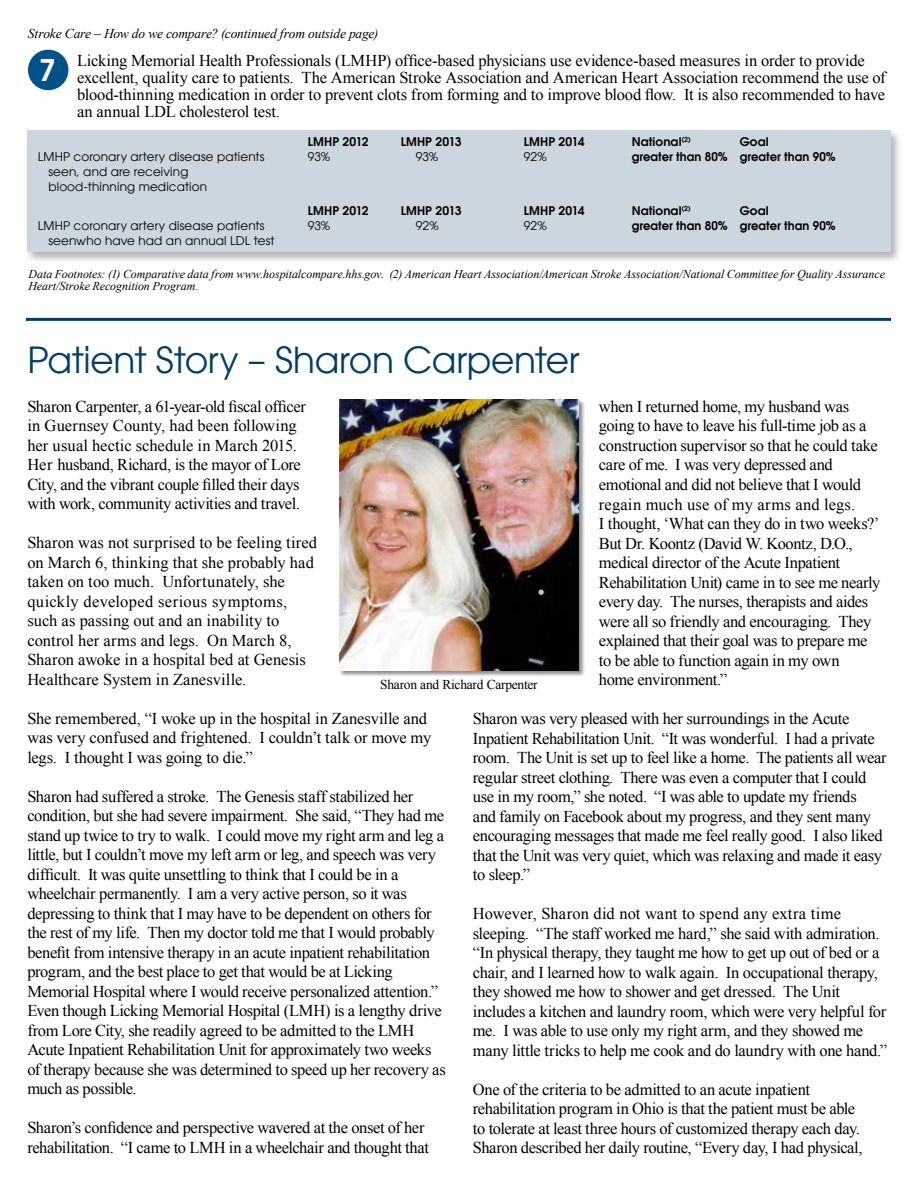
<style>
.page{position:relative;width:918px;height:1188px;background:#fff}
.page>*{position:absolute;margin:0;border:0;box-sizing:border-box;transform-origin:0 0}
.t1{font:36px "Avant Garde";letter-spacing:-.01em;color:#003e69}
.t2{font:600 30px "Avant Garde";color:#fff}
.t3{font:16.5px/19.5px "Times New Roman";letter-spacing:-.02em;color:#000}
.t4{font:16.5px/19.5px "Times New Roman";letter-spacing:.005em;color:#000}
.t5{font:italic 13.5px "Times New Roman";letter-spacing:-.015em;color:#000}
.t6{font:13.5px "Times New Roman";letter-spacing:-.02em;color:#000}
.t7{font:italic 12px/12px "Times New Roman";letter-spacing:-.005em;color:#000}
.t8{font:12px/15px "Avant Garde";letter-spacing:.015em;color:#000}
.t9{font:600 12px "Avant Garde";letter-spacing:.01em;color:#000}
.t10{font:600 12px "Avant Garde";letter-spacing:.01em;color:#000;scale:.96 1}
.s1{font-style:normal}
</style>
<div class="page">
<div style="left:339px;top:399px;width:246px;height:279px;background:#000;opacity:.45"></div>
<img style="left:339px;top:400px;width:240px;height:271px">
<hr style="left:26px;top:318px;width:865px;height:3px;background:#003e69">
<div style="left:25px;top:128px;width:878px;height:136px;background:#000;opacity:.3"></div>
<div style="left:27px;top:131px;width:864px;height:121px;background:#cbd6df"></div>
<div style="left:28px;top:50px;width:40px;height:40px;background:#005288;border-radius:50%"></div>
<p class="t5" style="left:28px;top:24px;width:352px">Stroke Care <span class="s1">–</span> How do we compare? (continued from outside page)</p>
<p class="t3" style="left:77px;top:51px;width:810px;line-height:17.2px">Licking Memorial Health Professionals (LMHP) office-based physicians use evidence-based measures in order to provide excellent, quality care to patients. The American Stroke Association and American Heart Association recommend the use of blood-thinning medication in order to prevent clots from forming and to improve blood flow. It is also recommended to have an annual LDL cholesterol test.</p>
<p class="t9" style="left:308px;top:134px;width:62px">LMHP 2012</p>
<p class="t9" style="left:401px;top:134px;width:62px">LMHP 2013</p>
<p class="t9" style="left:524px;top:134px;width:62px">LMHP 2014</p>
<p class="t9" style="left:632px;top:134px;width:61px">National<sup>(2)</sup></p>
<p class="t9" style="left:740px;top:134px;width:30px">Goal</p>
<p class="t8" style="left:38px;top:150px;width:228px">LMHP coronary artery disease patients</p>
<p class="t8" style="left:308px;top:150px;width:24px">93%</p>
<p class="t8" style="left:416px;top:150px;width:24px">93%</p>
<p class="t8" style="left:524px;top:150px;width:24px">92%</p>
<p class="t10" style="left:632px;top:149px;width:214px">greater than 80% greater than 90%</p>
<p class="t8" style="left:48px;top:165px;width:160px">seen, and are receiving blood-thinning medication</p>
<p class="t9" style="left:308px;top:203px;width:62px">LMHP 2012</p>
<p class="t9" style="left:401px;top:203px;width:62px">LMHP 2013</p>
<p class="t9" style="left:524px;top:203px;width:62px">LMHP 2014</p>
<p class="t9" style="left:632px;top:203px;width:61px">National<sup>(2)</sup></p>
<p class="t9" style="left:740px;top:203px;width:30px">Goal</p>
<p class="t8" style="left:38px;top:219px;width:228px">LMHP coronary artery disease patients</p>
<p class="t8" style="left:308px;top:219px;width:24px">93%</p>
<p class="t8" style="left:416px;top:219px;width:24px">92%</p>
<p class="t8" style="left:524px;top:219px;width:24px">92%</p>
<p class="t10" style="left:632px;top:218px;width:214px">greater than 80% greater than 90%</p>
<p class="t8" style="left:48px;top:234px;width:228px">seenwho have had an annual LDL test</p>
<p class="t7" style="left:29px;top:268px;width:858px">Data Footnotes: (1) Comparative data from www.hospitalcompare.hhs.gov. (2) American Heart Association/American Stroke Association/National Committee for Quality Assurance<br>Heart/Stroke Recognition Program.</p>
<h2 class="t2" style="left:39px;top:50px;width:18px">7</h2>
<h1 class="t1" style="left:27px;top:338px;width:554px">Patient Story – Sharon Carpenter</h1>
<p class="t3" style="left:27px;top:396px;width:280px">Sharon Carpenter, a 61-year-old fiscal officer in Guernsey County, had been following her usual hectic schedule in March 2015.<br>Her husband, Richard, is the mayor of Lore City, and the vibrant couple filled their days with work, community activities and travel.</p>
<p class="t4" style="left:27px;top:533px;width:291px">Sharon was not surprised to be feeling tired on March 6, thinking that she probably had taken on too much. Unfortunately, she quickly developed serious symptoms, such as passing out and an inability to control her arms and legs. On March 8, Sharon awoke in a hospital bed at Genesis Healthcare System in Zanesville.</p>
<p class="t3" style="left:27px;top:708px;width:405px">She remembered, “I woke up in the hospital in Zanesville and was very confused and frightened. I couldn’t talk or move my legs. I thought I was going to die.”</p>
<p class="t3" style="left:27px;top:786px;width:420px">Sharon had suffered a stroke. The Genesis staff stabilized her condition, but she had severe impairment. She said, “They had me stand up twice to try to walk. I could move my right arm and leg a little, but I couldn’t move my left arm or leg, and speech was very difficult. It was quite unsettling to think that I could be in a wheelchair permanently. I am a very active person, so it was depressing to think that I may have to be dependent on others for the rest of my life. Then my doctor told me that I would probably benefit from intensive therapy in an acute inpatient rehabilitation program, and the best place to get that would be at Licking Memorial Hospital where I would receive personalized attention.” Even though Licking Memorial Hospital (LMH) is a lengthy drive from Lore City, she readily agreed to be admitted to the LMH Acute Inpatient Rehabilitation Unit for approximately two weeks of therapy because she was determined to speed up her recovery as much as possible.</p>
<p class="t3" style="left:27px;top:1118px;width:403px">Sharon’s confidence and perspective wavered at the onset of her rehabilitation. “I came to LMH in a wheelchair and thought that</p>
<p class="t3" style="left:599px;top:396px;width:283px">when I returned home, my husband was going to have to leave his full-time job as a construction supervisor so that he could take care of me. I was very depressed and emotional and did not believe that I would regain much use of my arms and legs.<br>I thought, ‘What can they do in two weeks?’ But Dr. Koontz (David W. Koontz, D.O., medical director of the Acute Inpatient Rehabilitation Unit) came in to see me nearly every day. The nurses, therapists and aides were all so friendly and encouraging. They explained that their goal was to prepare me to be able to function again in my own<br>home environment.”</p>
<p class="t3" style="left:473px;top:709px;width:415px">Sharon was very pleased with her surroundings in the Acute Inpatient Rehabilitation Unit. “It was wonderful. I had a private room. The Unit is set up to feel like a home. The patients all wear regular street clothing. There was even a computer that I could use in my room,” she noted. “I was able to update my friends<br>and family on Facebook about my progress, and they sent many encouraging messages that made me feel really good. I also liked that the Unit was very quiet, which was relaxing and made it easy to sleep.”</p>
<p class="t3" style="left:473px;top:904px;width:416px">However, Sharon did not want to spend any extra time sleeping. “The staff worked me hard,” she said with admiration. “In physical therapy, they taught me how to get up out of bed or a chair, and I learned how to walk again. In occupational therapy, they showed me how to shower and get dressed. The Unit includes a kitchen and laundry room, which were very helpful for me. I was able to use only my right arm, and they showed me many little tricks to help me cook and do laundry with one hand.”</p>
<p class="t3" style="left:473px;top:1079px;width:391px">One of the criteria to be admitted to an acute inpatient rehabilitation program in Ohio is that the patient must be able to tolerate at least three hours of customized therapy each day.<br>Sharon described her daily routine, “Every day, I had physical,</p>
<p class="t6" style="left:380px;top:676px;width:159px">Sharon and Richard Carpenter</p>
</div>
